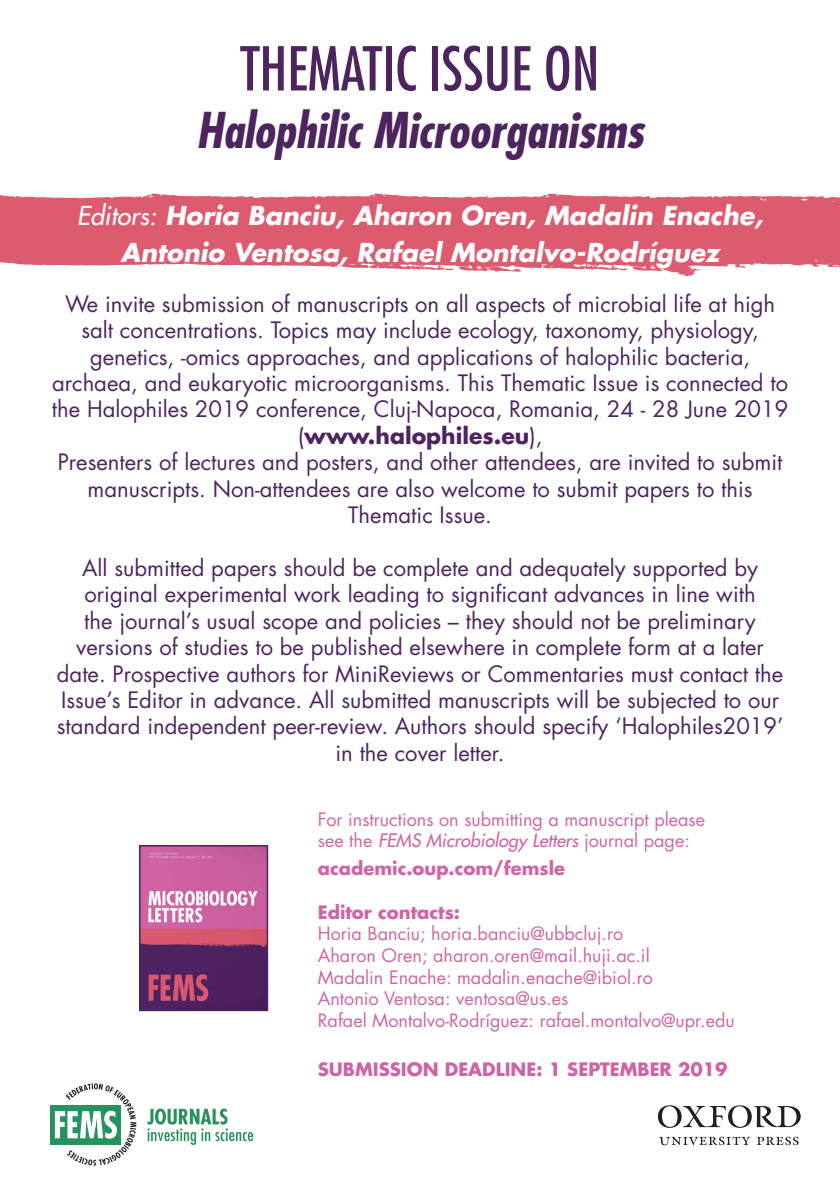
<style>
.page{position:relative;width:840px;height:1191px;background:#fff}
.page>*{position:absolute;margin:0;border:0;box-sizing:border-box;transform-origin:0 0}
.t1{font:condensed 58.8px "Futura Std";color:#4e245f}
.t2{font:italic 700 condensed 48px "Futura Std";color:#4e245f}
.t3{font:italic 700 25.4px/36.8px "Futura Std";color:#fff;text-align:center}
.t4{font:22px/26.4px "Futura Std";color:#4e245f;text-align:center}
.t5{font:700 22px "Futura Std";color:#4e245f}
.t6{font:18px "Futura Std";color:#ce64a5}
.t7{font:700 18px "Futura Std";color:#ce64a5}
.t8{font:italic 500 18px "Futura Std";color:#ce64a5}
.s1{font-weight:500}
.s2{font-weight:400}
.s3{font-weight:400;font-style:normal}
</style>
<div class="page">
<div style="left:0;top:195px;width:111px;height:71px;background:#dc5b6f"></div>
<svg style="left:111px;top:193px;width:728px;height:83px;background:#e17485"></svg>
<svg style="left:657px;top:1105px;width:143px;height:40px"></svg>
<svg style="left:50px;top:1105px;width:5px;height:39px"></svg>
<svg style="left:55px;top:1083px;width:81px;height:82px"></svg>
<svg style="left:147px;top:1108px;width:106px;height:36px"></svg>
<img style="left:141px;top:847px;width:125px;height:162px">
<div style="left:139px;top:845px;width:129px;height:166px;border:1px solid #4e245f"></div>
<p class="t1" style="left:240px;top:33px;width:360px">THEMATIC ISSUE ON</p>
<p class="t2" style="left:196px;top:101px;width:449px">Halophilic Microorganisms</p>
<p class="t3" style="left:77px;top:197px;width:687px"><span class="s1">Editors:</span> Horia Banciu, Aharon Oren, Madalin Enache,<br>Antonio Ventosa, Rafael Montalvo-Rodríguez</p>
<p class="t4" style="left:52px;top:291px;width:737px">We invite submission of manuscripts on all aspects of microbial life at high salt concentrations. Topics may include ecology, taxonomy, physiology, genetics, -omics approaches, and applications of halophilic bacteria, archaea, and eukaryotic microorganisms. This Thematic Issue is connected to the Halophiles 2019 conference, Cluj-Napoca, Romania, 24 - 28 June 2019</p>
<p class="t5" style="left:297px;top:421px;width:246px"><span class="s2">(</span>www.halophiles.eu<span class="s2">),</span></p>
<p class="t4" style="left:58px;top:449px;width:725px">Presenters of lectures and posters, and other attendees, are invited to submit manuscripts. Non-attendees are also welcome to submit papers to this<br>Thematic Issue.</p>
<p class="t4" style="left:57px;top:555px;width:727px">All submitted papers should be complete and adequately supported by original experimental work leading to significant advances in line with<br>the journal’s usual scope and policies – they should not be preliminary versions of studies to be published elsewhere in complete form at a later date. Prospective authors for MiniReviews or Commentaries must contact the Issue’s Editor in advance. All submitted manuscripts will be subjected to our standard independent peer-review. Authors should specify ‘Halophiles2019’ in the cover letter.</p>
<p class="t6" style="left:317px;top:807px;width:388px">For instructions on submitting a manuscript please</p>
<p class="t8" style="left:317px;top:829px;width:373px"><span class="s3">see the</span> FEMS Microbiology Letters <span class="s3">journal page:</span></p>
<p class="t7" style="left:317px;top:856px;width:249px">academic.oup.com/femsle</p>
<p class="t7" style="left:317px;top:900px;width:144px">Editor contacts:</p>
<p class="t6" style="left:317px;top:922px;width:307px">Horia Banciu; horia.banciu@ubbcluj.ro</p>
<p class="t6" style="left:317px;top:943px;width:333px">Aharon Oren; aharon.oren@mail.huji.ac.il</p>
<p class="t6" style="left:317px;top:965px;width:336px">Madalin Enache: madalin.enache@ibiol.ro</p>
<p class="t6" style="left:317px;top:987px;width:252px">Antonio Ventosa: ventosa@us.es</p>
<p class="t6" style="left:317px;top:1008px;width:418px">Rafael Montalvo-Rodríguez: rafael.montalvo@upr.edu</p>
<p class="t7" style="left:317px;top:1057px;width:411px">SUBMISSION DEADLINE: 1 SEPTEMBER 2019</p>
</div>
